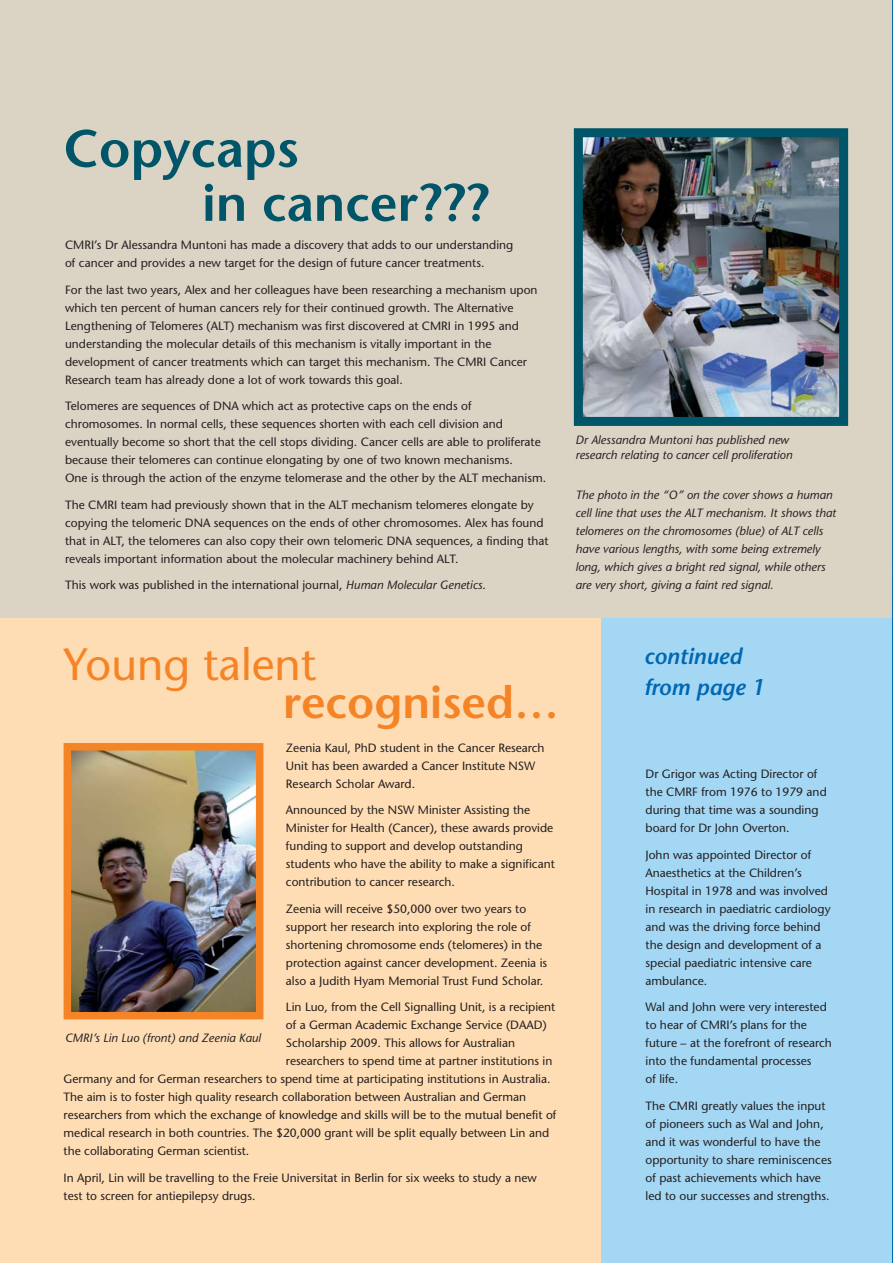
<style>
.page{position:relative;width:893px;height:1263px;background:#fff}
.page>*{position:absolute;margin:0;border:0;box-sizing:border-box;transform-origin:0 0}
.t1{font:600 52.5px "Stone Sans";color:#005568}
.t2{font:600 51px "Stone Sans";color:#005568}
.t3{font:45px "Stone Sans";color:#f58426}
.t4{font:600 45px "Stone Sans";color:#f58426}
.t5{font:italic 600 22.5px/31.5px "Stone Sans";color:#0067b1}
.t6{font:12px/18px "Stone Sans";color:#231f20}
.t7{font:italic 12px/18px "Stone Sans";color:#231f20}
.s1{font-style:italic}
</style>
<div class="page">
<div style="left:0;top:617px;width:601px;height:646px;background:#ffddb4"></div>
<div style="left:601px;top:617px;width:292px;height:646px;background:#a4d7f4"></div>
<div style="left:0;top:0;width:893px;height:617px;background:#dbd4c5"></div>
<hr style="left:892px;top:0;width:1px;height:1263px;background:#0067b1">
<img style="left:584px;top:138px;width:254px;height:278px">
<div style="left:574px;top:128px;width:274px;height:298px;border:9px solid #005568"></div>
<img style="left:73px;top:752px;width:181px;height:258px">
<div style="left:64px;top:743px;width:199px;height:276px;border:8px solid #f58426"></div>
<h1 class="t1" style="left:64px;top:128px;width:237px">Copycaps</h1>
<h2 class="t2" style="left:202px;top:183px;width:288px">in cancer???</h2>
<p class="t6" style="left:65px;top:237px;width:450px">CMRI’s Dr Alessandra Muntoni has made a discovery that adds to our understanding of cancer and provides a new target for the design of future cancer treatments.</p>
<p class="t6" style="left:65px;top:282px;width:474px">For the last two years, Alex and her colleagues have been researching a mechanism upon which ten percent of human cancers rely for their continued growth. The Alternative Lengthening of Telomeres (ALT) mechanism was first discovered at CMRI in 1995 and understanding the molecular details of this mechanism is vitally important in the development of cancer treatments which can target this mechanism. The CMRI Cancer Research team has already done a lot of work towards this goal.</p>
<p class="t6" style="left:65px;top:398px;width:483px">Telomeres are sequences of DNA which act as protective caps on the ends of chromosomes. In normal cells, these sequences shorten with each cell division and eventually become so short that the cell stops dividing. Cancer cells are able to proliferate because their telomeres can continue elongating by one of two known mechanisms.<br>One is through the action of the enzyme telomerase and the other by the ALT mechanism.</p>
<p class="t6" style="left:65px;top:497px;width:485px">The CMRI team had previously shown that in the ALT mechanism telomeres elongate by copying the telomeric DNA sequences on the ends of other chromosomes. Alex has found that in ALT, the telomeres can also copy their own telomeric DNA sequences, a finding that reveals important information about the molecular machinery behind ALT.</p>
<p class="t6" style="left:65px;top:577px;width:422px">This work was published in the international journal, <span class="s1">Human Molecular Genetics</span>.</p>
<p class="t7" style="left:575px;top:434px;width:219px;line-height:14.4px">Dr Alessandra Muntoni has published new research relating to cancer cell proliferation</p>
<p class="t7" style="left:575px;top:487px;width:262px">The photo in the “O” on the cover shows a human cell line that uses the ALT mechanism. It shows that telomeres on the chromosomes (blue) of ALT cells have various lengths, with some being extremely long, which gives a bright red signal, while others are very short, giving a faint red signal.</p>
<h3 class="t3" style="left:64px;top:647px;width:254px">Young talent</h3>
<h3 class="t4" style="left:283px;top:684px;width:278px">recognised…</h3>
<p class="t6" style="left:286px;top:740px;width:260px">Zeenia Kaul, PhD student in the Cancer Research<br>Unit has been awarded a Cancer Institute NSW<br>Research Scholar Award.</p>
<p class="t6" style="left:286px;top:802px;width:270px">Announced by the NSW Minister Assisting the Minister for Health (Cancer), these awards provide funding to support and develop outstanding students who have the ability to make a significant contribution to cancer research.</p>
<p class="t6" style="left:286px;top:901px;width:263px">Zeenia will receive $50,000 over two years to support her research into exploring the role of shortening chromosome ends (telomeres) in the protection against cancer development. Zeenia is also a Judith Hyam Memorial Trust Fund Scholar.</p>
<p class="t6" style="left:286px;top:999px;width:271px">Lin Luo, from the Cell Signalling Unit, is a recipient</p>
<p class="t6" style="left:286px;top:1017px;width:262px">of a German Academic Exchange Service (DAAD)</p>
<p class="t6" style="left:286px;top:1035px;width:231px">Scholarship 2009. This allows for Australian</p>
<p class="t6" style="left:286px;top:1053px;width:268px">researchers to spend time at partner institutions in</p>
<p class="t6" style="left:64px;top:1071px;width:488px">Germany and for German researchers to spend time at participating institutions in Australia.</p>
<p class="t6" style="left:64px;top:1089px;width:464px">The aim is to foster high quality research collaboration between Australian and German</p>
<p class="t6" style="left:64px;top:1107px;width:494px">researchers from which the exchange of knowledge and skills will be to the mutual benefit of</p>
<p class="t6" style="left:64px;top:1125px;width:487px">medical research in both countries. The $20,000 grant will be split equally between Lin and</p>
<p class="t6" style="left:64px;top:1143px;width:187px">the collaborating German scientist.</p>
<p class="t6" style="left:64px;top:1170px;width:475px">In April, Lin will be travelling to the Freie Universitat in Berlin for six weeks to study a new test to screen for antiepilepsy drugs.</p>
<p class="t7" style="left:65px;top:1030px;width:197px">CMRI’s Lin Luo (front) and Zeenia Kaul</p>
<h3 class="t5" style="left:644px;top:642px;width:122px">continued from page 1</h3>
<p class="t6" style="left:645px;top:766px;width:183px">Dr Grigor was Acting Director of the CMRF from 1976 to 1979 and during that time was a sounding board for Dr John Overton.</p>
<p class="t6" style="left:645px;top:847px;width:187px">John was appointed Director of<br>Anaesthetics at the Children’s<br>Hospital in 1978 and was involved in research in paediatric cardiology and was the driving force behind the design and development of a special paediatric intensive care ambulance.</p>
<p class="t6" style="left:645px;top:999px;width:188px">Wal and John were very interested to hear of CMRI’s plans for the future – at the forefront of research into the fundamental processes<br>of life.</p>
<p class="t6" style="left:645px;top:1098px;width:188px">The CMRI greatly values the input of pioneers such as Wal and John, and it was wonderful to have the opportunity to share reminiscences of past achievements which have led to our successes and strengths.</p>
</div>
